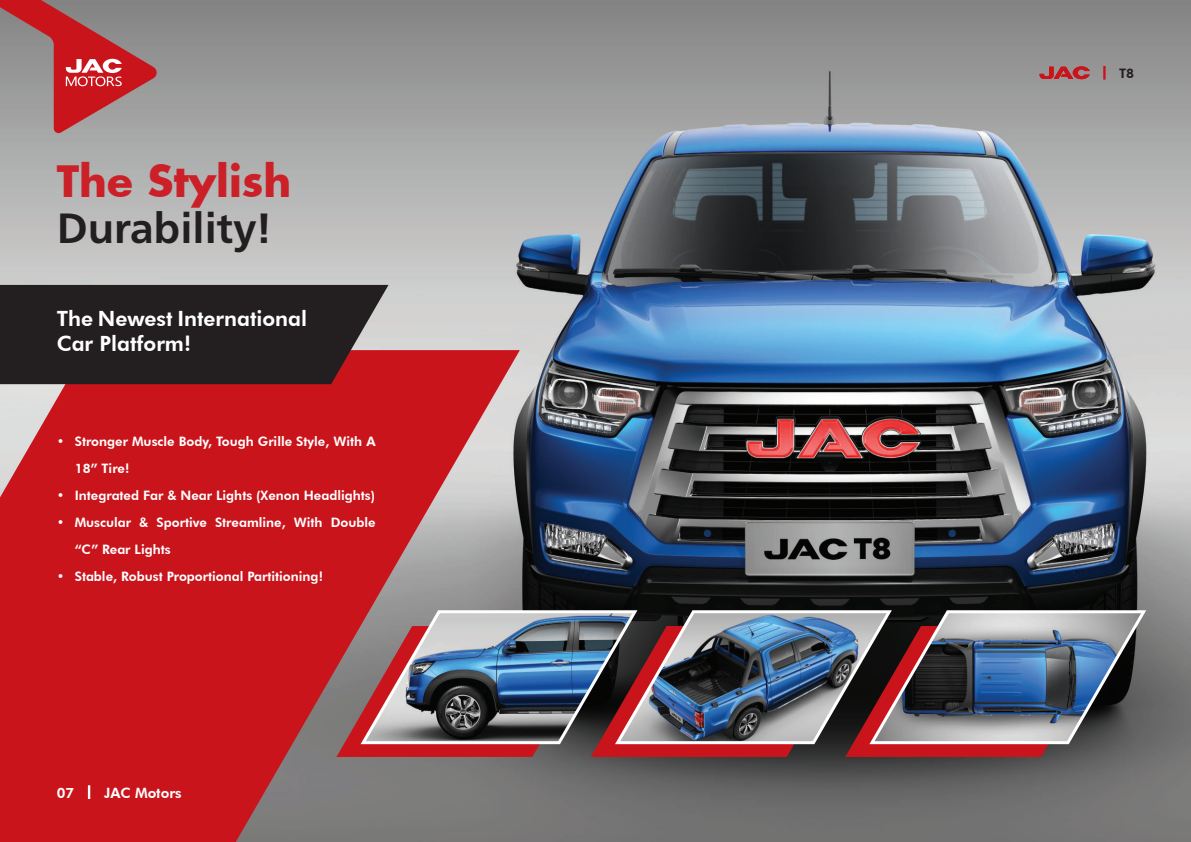
<style>
.page{position:relative;width:1191px;height:842px;background:#fff}
.page>*{position:absolute;margin:0;border:0;box-sizing:border-box;transform-origin:0 0}
.t1{font:700 42.2px "Frutiger Neue LT Pro";color:#231f20}
.t2{font:700 42.2px "Futura";color:#cb2027}
.t3{font:800 21px/25px "Futura BT";color:#fff}
.t4{font:800 14.2px "Futura BT";color:#fff}
.t5{font:800 13.1px "Futura BT";color:#231f20}
.t6{font:800 13px/27px "Futura BT";color:#fff}
</style>
<div class="page">
<img style="left:0;top:0;width:1191px;height:842px">
<svg style="left:0;top:350px;width:520px;height:492px;background:#bf3137"></svg>
<img style="left:336px;top:608px;width:812px;height:149px">
<svg style="left:0;top:285px;width:388px;height:99px;background:#2f2425"></svg>
<svg style="left:1039px;top:66px;width:50px;height:13px"></svg>
<svg style="left:0;top:0;width:157px;height:133px;background:#ab686b"></svg>
<svg style="left:1103px;top:66px;width:2px;height:14px"></svg>
<svg style="left:88px;top:785px;width:2px;height:14px"></svg>
<h1 class="t2" style="left:57px;top:151px;width:236px">The Stylish</h1>
<h1 class="t1" style="left:57px;top:203px;width:216px">Durability!</h1>
<h2 class="t3" style="left:57px;top:305px;width:252px">The Newest International<br>Car Platform!</h2>
<p class="t6" style="left:75px;top:428px;width:302px;text-indent:-18px">• Stronger Muscle Body, Tough Grille Style, With A<br>18” Tire!</p>
<p class="t6" style="left:57px;top:482px;width:320px">• Integrated Far &amp; Near Lights (Xenon Headlights)</p>
<p class="t6" style="left:75px;top:509px;width:302px;text-indent:-18px">• Muscular &amp; Sportive Streamline, With Double “C” Rear Lights</p>
<p class="t6" style="left:57px;top:563px;width:268px">• Stable, Robust Proportional Partitioning!</p>
<p class="t4" style="left:57px;top:784px;width:19px">07</p>
<p class="t4" style="left:104px;top:784px;width:79px">JAC Motors</p>
<p class="t5" style="left:1119px;top:65px;width:17px">T8</p>
</div>
